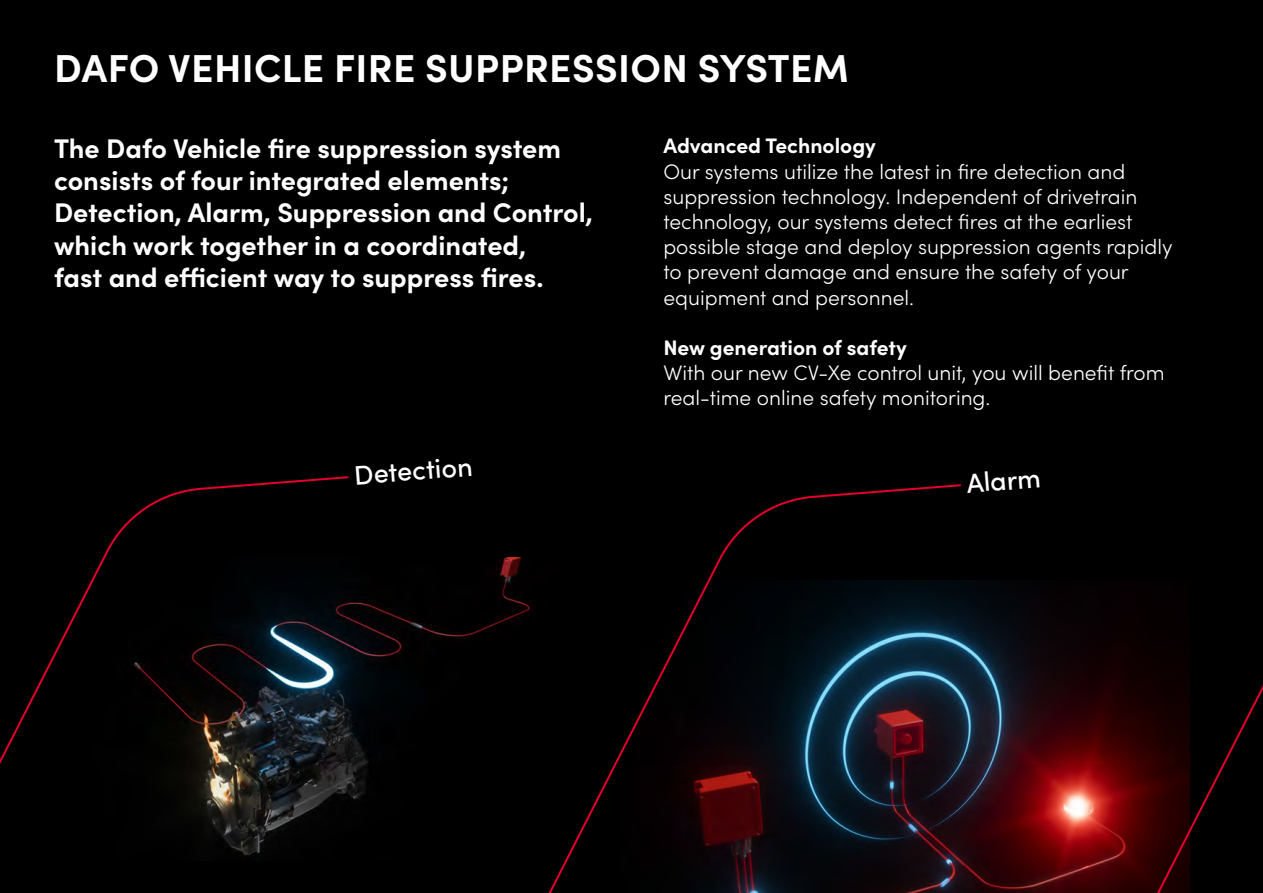
<style>
.page{position:relative;width:1263px;height:893px;background:#000001}
.page>*{position:absolute;margin:0;border:0;box-sizing:border-box;transform-origin:0 0}
.t1{font:700 39px "Sofia Pro";letter-spacing:.01em;color:#fff}
.t2{font:700 27px/32.4px "Sofia Pro";color:#fff}
.t3{font:500 27px "Sofia Pro";color:#fff}
.t4{font:300 21px/25.2px "Sofia Pro";color:#fff}
.t5{font:700 21px "Sofia Pro";color:#fff}
</style>
<div class="page">
<svg style="left:0;top:476px;width:349px;height:380px"></svg>
<svg style="left:962px;top:580px;width:301px;height:313px"></svg>
<svg style="left:262px;top:483px;width:700px;height:410px"></svg>
<p class="t1" style="left:54px;top:38px;width:796px">DAFO VEHICLE FIRE SUPPRESSION SYSTEM</p>
<p class="t2" style="left:54px;top:130px;width:540px">The Dafo Vehicle fire suppression system consists of four integrated elements; Detection, Alarm, Suppression and Control, which work together in a coordinated,<br>fast and efficient way to suppress fires.</p>
<p class="t5" style="left:663px;top:130px;width:214px">Advanced Technology</p>
<p class="t4" style="left:663px;top:157px;width:511px">Our systems utilize the latest in fire detection and suppression technology. Independent of drivetrain technology, our systems detect fires at the earliest possible stage and deploy suppression agents rapidly to prevent damage and ensure the safety of your equipment and personnel.</p>
<p class="t5" style="left:663px;top:331px;width:245px">New generation of safety</p>
<p class="t4" style="left:663px;top:359px;width:503px">With our new CV-Xe control unit, you will benefit from real-time online safety monitoring.</p>
<p class="t3" style="left:352px;top:456px;width:120px;rotate:-5deg">Detection</p>
<p class="t3" style="left:965px;top:464px;width:76px;rotate:-5deg">Alarm</p>
</div>
